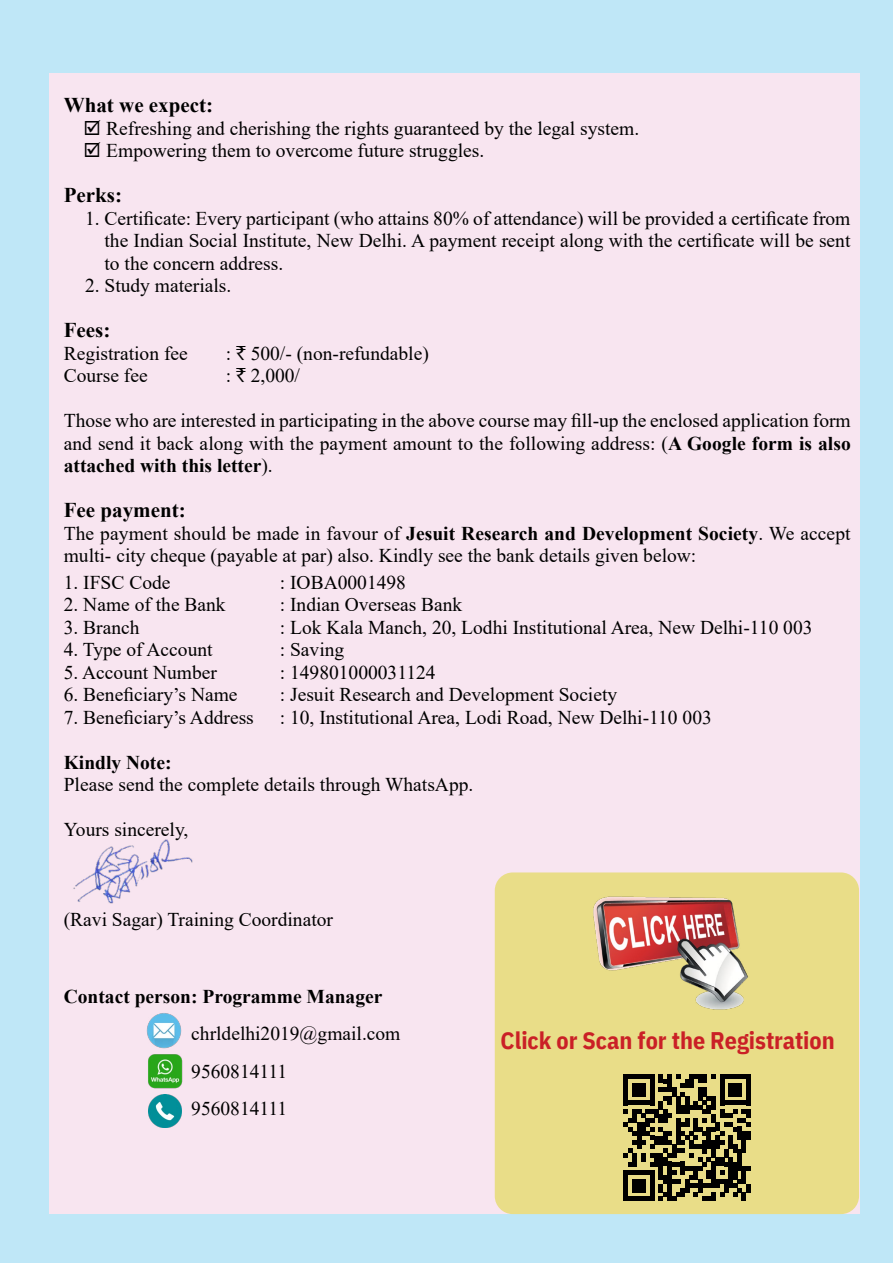
<style>
.page{position:relative;width:893px;height:1263px;background:#bfe7f7}
.page>*{position:absolute;margin:0;border:0;box-sizing:border-box;transform-origin:0 0}
.t1{font:700 24px "IBM Plex Sans Cond";color:#ca2026}
.t2{font:700 21px "Times New Roman";color:#000}
.t3{font:19.5px/22.5px "Times New Roman";color:#000}
.t4{font:700 19.5px "Times New Roman";color:#000}
.s1{font-family:"Rupee Foradian"}
.s2{font-weight:700}
</style>
<div class="page">
<div style="left:49px;top:73px;width:810px;height:1141px;background:#f8e5f0"></div>
<img style="left:73px;top:839px;width:120px;height:65px">
<img style="left:146px;top:1013px;width:36px;height:36px">
<img style="left:148px;top:1054px;width:34px;height:34px">
<img style="left:148px;top:1094px;width:34px;height:34px">
<div style="left:495px;top:872px;width:364px;height:342px;background:#e9dd88;border-radius:18px"></div>
<svg style="left:624px;top:1074px;width:126px;height:127px"></svg>
<img style="left:593px;top:896px;width:155px;height:114px">
<p class="t2" style="left:64px;top:90px;width:151px">What we expect:</p>
<p class="t3" style="left:106px;top:116px;width:534px">Refreshing and cherishing the rights guaranteed by the legal system.<br>Empowering them to overcome future struggles.</p>
<p class="t2" style="left:64px;top:180px;width:60px">Perks:</p>
<p class="t3" style="left:105px;top:206px;width:747px;text-align:justify;text-indent:-20px">1. Certificate: Every participant (who attains 80% of attendance) will be provided a certificate from the Indian Social Institute, New Delhi. A payment receipt along with the certificate will be sent to the concern address.</p>
<p class="t3" style="left:85px;top:274px;width:148px">2. Study materials.</p>
<p class="t2" style="left:64px;top:315px;width:48px">Fees:</p>
<p class="t3" style="left:64px;top:341px;width:126px">Registration fee</p>
<p class="t3" style="left:226px;top:341px;width:205px">: <span class="s1">`</span> 500/- (non-refundable)</p>
<p class="t3" style="left:64px;top:364px;width:85px">Course fee</p>
<p class="t3" style="left:226px;top:364px;width:76px">: <span class="s1">`</span> 2,000/</p>
<p class="t3" style="left:64px;top:409px;width:788px;text-align:justify">Those who are interested in participating in the above course may fill-up the enclosed application form and send it back along with the payment amount to the following address: (<span class="s2">A Google form is also attached with this letter</span>).</p>
<p class="t2" style="left:64px;top:495px;width:123px">Fee payment:</p>
<p class="t3" style="left:64px;top:521px;width:788px">The payment should be made in favour of <span class="s2">Jesuit Research and Development Society</span>. We accept multi- city cheque (payable at par) also. Kindly see the bank details given below:</p>
<p class="t3" style="left:64px;top:570px;width:108px">1. IFSC Code</p>
<p class="t3" style="left:280px;top:570px;width:128px">: IOBA0001498</p>
<p class="t3" style="left:64px;top:593px;width:163px">2. Name of the Bank</p>
<p class="t3" style="left:280px;top:593px;width:184px">: Indian Overseas Bank</p>
<p class="t3" style="left:64px;top:615px;width:77px">3. Branch</p>
<p class="t3" style="left:280px;top:615px;width:534px">: Lok Kala Manch, 20, Lodhi Institutional Area, New Delhi-110 003</p>
<p class="t3" style="left:64px;top:638px;width:150px">4. Type of Account</p>
<p class="t3" style="left:280px;top:638px;width:66px">: Saving</p>
<p class="t3" style="left:64px;top:660px;width:155px">5. Account Number</p>
<p class="t3" style="left:280px;top:660px;width:157px">: 149801000031124</p>
<p class="t3" style="left:64px;top:683px;width:175px">6. Beneficiary’s Name</p>
<p class="t3" style="left:280px;top:683px;width:339px">: Jesuit Research and Development Society</p>
<p class="t3" style="left:64px;top:705px;width:192px">7. Beneficiary’s Address</p>
<p class="t3" style="left:280px;top:705px;width:433px">: 10, Institutional Area, Lodi Road, New Delhi-110 003</p>
<p class="t4" style="left:64px;top:748px;width:109px">Kindly Note:</p>
<p class="t3" style="left:64px;top:773px;width:411px">Please send the complete details through WhatsApp.</p>
<p class="t3" style="left:64px;top:818px;width:126px">Yours sincerely,</p>
<p class="t3" style="left:64px;top:908px;width:271px">(Ravi Sagar) Training Coordinator</p>
<p class="t4" style="left:64px;top:982px;width:320px">Contact person: Programme Manager</p>
<p class="t3" style="left:191px;top:1014px;width:211px;line-height:37.5px">chrldelhi2019@gmail.com<br>9560814111<br>9560814111</p>
<p class="t1" style="left:501px;top:1022px;width:336px">Click or Scan for the Registration</p>
</div>
